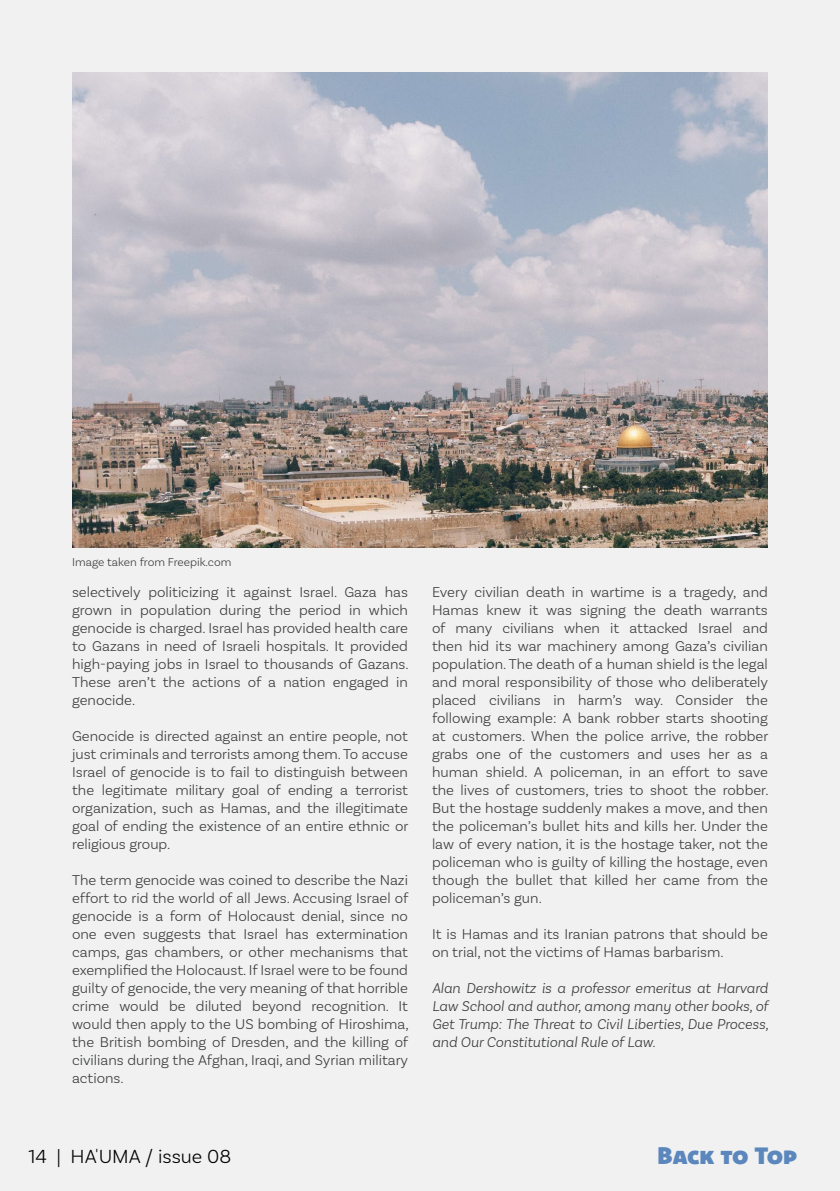
<style>
.page{position:relative;width:840px;height:1191px;background:#fff}
.page>*{position:absolute;margin:0;border:0;box-sizing:border-box;transform-origin:0 0}
.t1{font:24px "Komet Black SC";letter-spacing:-.01em;color:#5b87bd}
.t2{font:300 20px "Basic Sans";color:#000}
.t3{font:300 15px/18px "Basic Sans";color:#393a3b;text-align:justify}
.t4{font:italic 300 15px/18px "Basic Sans";color:#393a3b;text-align:justify}
.t5{font:300 12px "Basic Sans";color:#393a3b}
</style>
<div class="page">
<div style="left:0;top:0;width:839px;height:1191px;background:#f1f1f1"></div>
<img style="left:72px;top:72px;width:695px;height:476px">
<p class="t5" style="left:72px;top:554px;width:161px">Image taken from Freepik.com</p>
<p class="t3" style="left:72px;top:583px;width:338px">selectively politicizing it against Israel. Gaza has grown in population during the period in which genocide is charged. Israel has provided health care to Gazans in need of Israeli hospitals. It provided high-paying jobs in Israel to thousands of Gazans.<br>These aren’t the actions of a nation engaged in genocide.</p>
<p class="t3" style="left:72px;top:727px;width:337px">Genocide is directed against an entire people, not just criminals and terrorists among them. To accuse Israel of genocide is to fail to distinguish between the legitimate military goal of ending a terrorist organization, such as Hamas, and the illegitimate goal of ending the existence of an entire ethnic or religious group.</p>
<p class="t3" style="left:72px;top:871px;width:338px">The term genocide was coined to describe the Nazi effort to rid the world of all Jews. Accusing Israel of genocide is a form of Holocaust denial, since no one even suggests that Israel has extermination camps, gas chambers, or other mechanisms that exemplified the Holocaust. If Israel were to be found guilty of genocide, the very meaning of that horrible crime would be diluted beyond recognition. It would then apply to the US bombing of Hiroshima, the British bombing of Dresden, and the killing of civilians during the Afghan, Iraqi, and Syrian military actions.</p>
<p class="t3" style="left:432px;top:583px;width:338px">Every civilian death in wartime is a tragedy, and Hamas knew it was signing the death warrants of many civilians when it attacked Israel and then hid its war machinery among Gaza’s civilian population. The death of a human shield is the legal and moral responsibility of those who deliberately placed civilians in harm’s way. Consider the following example: A bank robber starts shooting at customers. When the police arrive, the robber grabs one of the customers and uses her as a human shield. A policeman, in an effort to save the lives of customers, tries to shoot the robber.<br>But the hostage suddenly makes a move, and then the policeman’s bullet hits and kills her. Under the law of every nation, it is the hostage taker, not the policeman who is guilty of killing the hostage, even though the bullet that killed her came from the policeman’s gun.</p>
<p class="t3" style="left:432px;top:925px;width:337px">It is Hamas and its Iranian patrons that should be on trial, not the victims of Hamas barbarism.</p>
<p class="t4" style="left:432px;top:979px;width:338px">Alan Dershowitz is a professor emeritus at Harvard Law School and author, among many other books, of Get Trump: The Threat to Civil Liberties, Due Process, and Our Constitutional Rule of Law.</p>
<h2 class="t2" style="left:28px;top:1144px;width:204px">14 | HA'UMA / issue 08</h2>
<h1 class="t1" style="left:657px;top:1140px;width:141px">Back to Top</h1>
</div>
